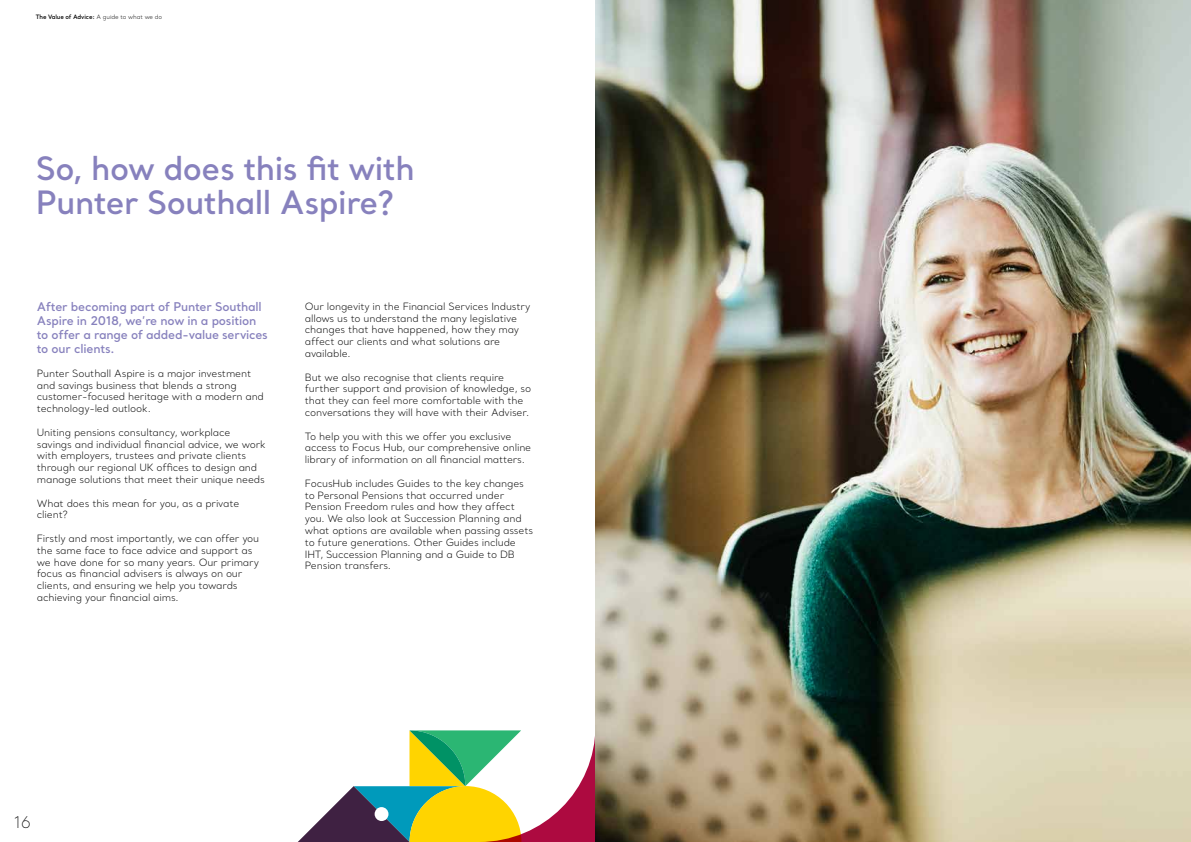
<style>
.page{position:relative;width:1191px;height:842px;background:#fff}
.page>*{position:absolute;margin:0;border:0;box-sizing:border-box;transform-origin:0 0}
.t1{font:600 32px/34px "Santral";letter-spacing:-.015em;color:#8781bd}
.t2{font:200 16px "Santral";color:#000}
.t3{font:600 12px/14px "Santral";letter-spacing:-.015em;color:#8781bd}
.t4{font:300 10px/11.8px "Santral";letter-spacing:-.015em;color:#000}
.t5{font:600 6px "Santral";letter-spacing:-.015em;color:#000}
.s1{font-weight:300}
</style>
<div class="page">
<svg style="left:298px;top:730px;width:297px;height:112px"></svg>
<img style="left:595px;top:0;width:596px;height:842px">
<p class="t5" style="left:36px;top:13px;width:128px">The Value of Advice: <span class="s1">A guide to what we do</span></p>
<h1 class="t1" style="left:36px;top:151px;width:380px">So, how does this fit with<br>Punter Southall Aspire?</h1>
<p class="t3" style="left:37px;top:300px;width:232px">After becoming part of Punter Southall Aspire in 2018, we’re now in a position to offer a range of added-value services to our clients.</p>
<p class="t4" style="left:37px;top:367px;width:229px">Punter Southall Aspire is a major investment and savings business that blends a strong customer-focused heritage with a modern and technology-led outlook.</p>
<p class="t4" style="left:37px;top:426px;width:230px">Uniting pensions consultancy, workplace savings and individual financial advice, we work with employers, trustees and private clients through our regional UK offices to design and manage solutions that meet their unique needs</p>
<p class="t4" style="left:37px;top:497px;width:204px">What does this mean for you, as a private client?</p>
<p class="t4" style="left:37px;top:532px;width:224px">Firstly and most importantly, we can offer you the same face to face advice and support as we have done for so many years. Our primary focus as financial advisers is always on our clients, and ensuring we help you towards achieving your financial aims.</p>
<p class="t4" style="left:305px;top:300px;width:227px">Our longevity in the Financial Services Industry allows us to understand the many legislative changes that have happened, how they may affect our clients and what solutions are available.</p>
<p class="t4" style="left:305px;top:371px;width:228px">But we also recognise that clients require further support and provision of knowledge, so that they can feel more comfortable with the conversations they will have with their Adviser.</p>
<p class="t4" style="left:305px;top:430px;width:228px">To help you with this we offer you exclusive access to Focus Hub, our comprehensive online library of information on all financial matters.</p>
<p class="t4" style="left:305px;top:477px;width:230px">FocusHub includes Guides to the key changes to Personal Pensions that occurred under Pension Freedom rules and how they affect you. We also look at Succession Planning and what options are available when passing assets to future generations. Other Guides include IHT, Succession Planning and a Guide to DB Pension transfers.</p>
<h2 class="t2" style="left:14px;top:812px;width:18px">16</h2>
</div>
